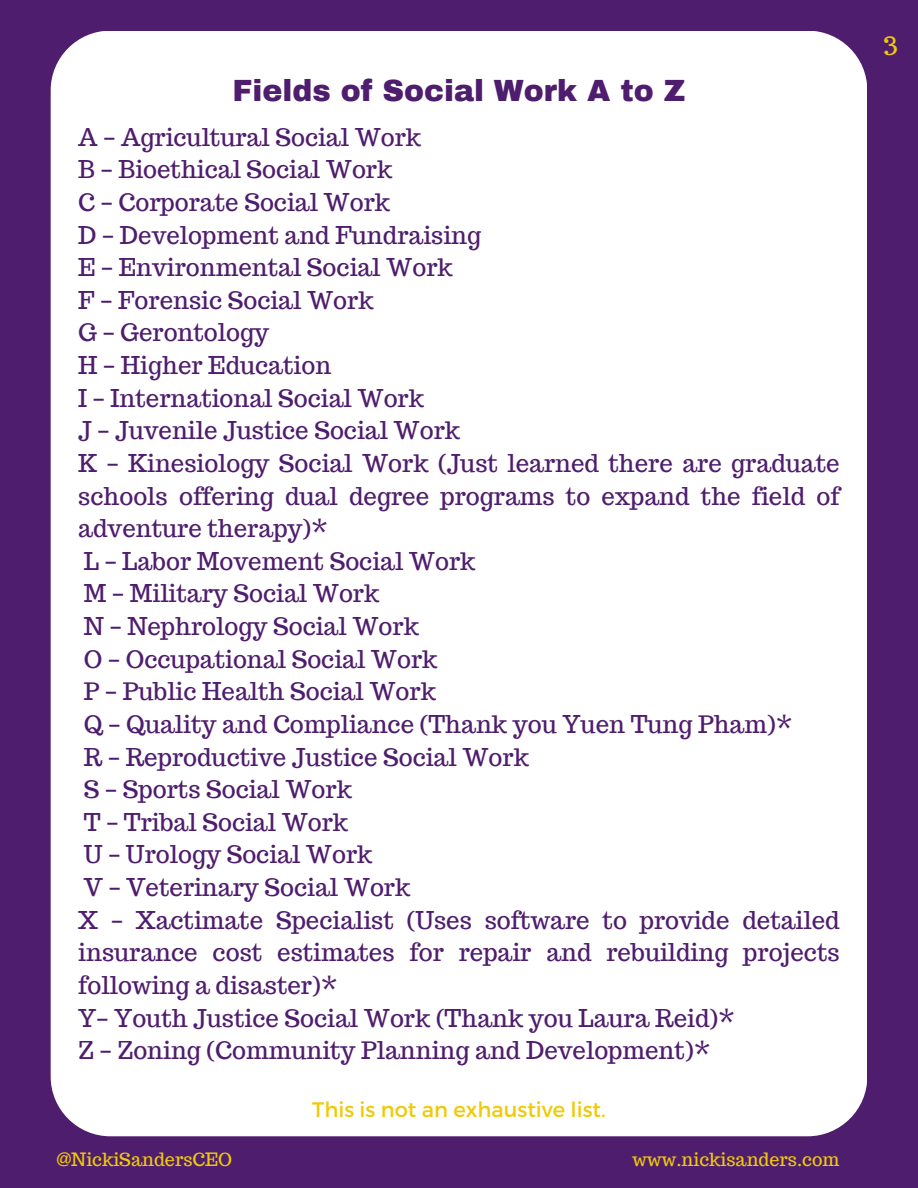
<style>
.page{position:relative;width:918px;height:1188px;background:#4f1d6d}
.page>*{position:absolute;margin:0;border:0;box-sizing:border-box;transform-origin:0 0}
.t1{font:900 30px "Archivo";color:#4f1d6d}
.t2{font:27px "Trocchi";color:#efca09}
.t3{font:24px/32.7px "Trocchi";color:#4f1d6d}
.t4{font:21px "Montserrat";color:#efca09}
.t5{font:18px "Trocchi";color:#efca09}
.s1{font-family:"Noto Sans Gurmukhi"}
</style>
<div class="page">
<div style="left:51px;top:31px;width:816px;height:1105px;background:#fff;border-radius:60px"></div>
<h1 class="t1" style="left:232px;top:75px;width:455px">Fields of Social Work A to Z</h1>
<h2 class="t3" style="left:78px;top:120px;width:763px">A <span class="s1">–</span> Agricultural Social Work<br>B <span class="s1">–</span> Bioethical Social Work<br>C <span class="s1">–</span> Corporate Social Work<br>D <span class="s1">–</span> Development and Fundraising<br>E <span class="s1">–</span> Environmental Social Work<br>F <span class="s1">–</span> Forensic Social Work<br>G <span class="s1">–</span> Gerontology<br>H <span class="s1">–</span> Higher Education<br>I <span class="s1">–</span> International Social Work<br>J <span class="s1">–</span> Juvenile Justice Social Work<br>K <span class="s1">–</span> Kinesiology Social Work (Just learned there are graduate schools offering dual degree programs to expand the field of adventure therapy)*<br>L <span class="s1">–</span> Labor Movement Social Work<br>M <span class="s1">–</span> Military Social Work<br>N <span class="s1">–</span> Nephrology Social Work<br>O <span class="s1">–</span> Occupational Social Work<br>P <span class="s1">–</span> Public Health Social Work<br>Q <span class="s1">–</span> Quality and Compliance (Thank you Yuen Tung Pham)*<br>R <span class="s1">–</span> Reproductive Justice Social Work<br>S <span class="s1">–</span> Sports Social Work<br>T <span class="s1">–</span> Tribal Social Work<br>U <span class="s1">–</span> Urology Social Work<br>V <span class="s1">–</span> Veterinary Social Work<br>X <span class="s1">–</span> Xactimate Specialist (Uses software to provide detailed insurance cost estimates for repair and rebuilding projects following a disaster)*<br>Y<span class="s1">–</span> Youth Justice Social Work (Thank you Laura Reid)*<br>Z <span class="s1">–</span> Zoning (Community Planning and Development)*</h2>
<h3 class="t4" style="left:312px;top:1095px;width:295px">This is not an exhaustive list.</h3>
<p class="t5" style="left:57px;top:1148px;width:177px">@NickiSandersCEO</p>
<p class="t5" style="left:632px;top:1148px;width:209px">www.nickisanders.com</p>
<p class="t2" style="left:883px;top:23px;width:16px">3</p>
</div>
